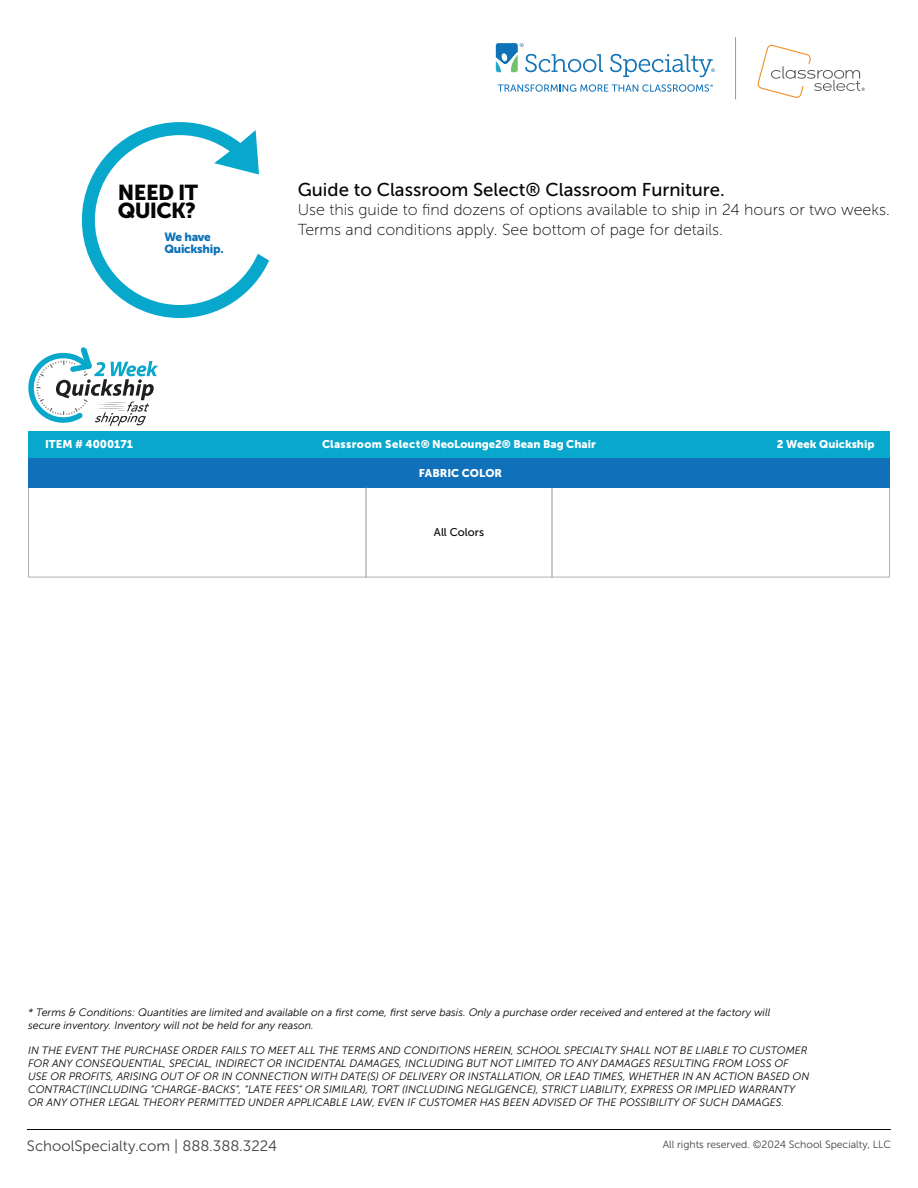
<style>
.page{position:relative;width:918px;height:1188px;background:#fff}
.page>*{position:absolute;margin:0;border:0;box-sizing:border-box;transform-origin:0 0}
.t1{font:21.45px/17.9px "Museo Sans 900";letter-spacing:-.03em;color:#050504}
.t2{font:18.6px "Museo Sans 500";color:#050504}
.t3{font:15.9px/19px "Museo Sans 100";color:#050504}
.t4{font:15px "Museo Sans 300";color:#414042}
.t5{font:11.85px/11.9px "Museo Sans 900";letter-spacing:-.025em;color:#0d71b7}
.t6{font:11.25px "Museo Sans 900";color:#fff}
.t7{font:11.25px "Museo Sans 500";color:#050504}
.t8{font:italic 10.65px/12.8px "Museo Sans 300";color:#050504}
.t9{font:10.5px "Museo Sans 300";color:#414042}
</style>
<div class="page">
<hr style="left:27px;top:1129px;width:864px;height:1px;background:#050504">
<hr style="left:735px;top:37px;width:1px;height:62px;background:#949699">
<svg style="left:610px;top:54px;width:105px;height:23px"></svg>
<svg style="left:496px;top:43px;width:107px;height:29px"></svg>
<svg style="left:498px;top:84px;width:215px;height:8px"></svg>
<svg style="left:757px;top:44px;width:108px;height:54px"></svg>
<svg style="left:28px;top:487px;width:862px;height:90px"></svg>
<div style="left:28px;top:431px;width:862px;height:27px;background:#07a8cc"></div>
<div style="left:28px;top:458px;width:862px;height:29px;background:#1070b9"></div>
<svg style="left:28px;top:347px;width:130px;height:79px"></svg>
<svg style="left:82px;top:122px;width:187px;height:196px"></svg>
<hr style="left:366px;top:487px;width:1px;height:90px;background:#949699">
<hr style="left:552px;top:487px;width:1px;height:90px;background:#949699">
<h1 class="t1" style="left:118px;top:183px;width:82px">NEED IT<br>QUICK?</h1>
<p class="t5" style="left:164px;top:231px;width:61px">We have<br>Quickship.</p>
<h2 class="t2" style="left:298px;top:180px;width:429px">Guide to Classroom Select® Classroom Furniture.</h2>
<h3 class="t3" style="left:298px;top:201px;width:594px">Use this guide to find dozens of options available to ship in 24 hours or two weeks.<br>Terms and conditions apply. See bottom of page for details.</h3>
<p class="t6" style="left:45px;top:438px;width:89px">ITEM # 4000171</p>
<p class="t6" style="left:322px;top:438px;width:275px">Classroom Select® NeoLounge2® Bean Bag Chair</p>
<p class="t6" style="left:777px;top:438px;width:99px">2 Week Quickship</p>
<p class="t6" style="left:419px;top:466px;width:85px">FABRIC COLOR</p>
<p class="t7" style="left:434px;top:526px;width:52px">All Colors</p>
<p class="t8" style="left:28px;top:1006px;width:744px">* Terms &amp; Conditions: Quantities are limited and available on a first come, first serve basis. Only a purchase order received and entered at the factory will secure inventory. Inventory will not be held for any reason.</p>
<p class="t8" style="left:28px;top:1044px;width:783px">IN THE EVENT THE PURCHASE ORDER FAILS TO MEET ALL THE TERMS AND CONDITIONS HEREIN, SCHOOL SPECIALTY SHALL NOT BE LIABLE TO CUSTOMER FOR ANY CONSEQUENTIAL, SPECIAL, INDIRECT OR INCIDENTAL DAMAGES, INCLUDING BUT NOT LIMITED TO ANY DAMAGES RESULTING FROM LOSS OF USE OR PROFITS, ARISING OUT OF OR IN CONNECTION WITH DATE(S) OF DELIVERY OR INSTALLATION, OR LEAD TIMES, WHETHER IN AN ACTION BASED ON CONTRACT(INCLUDING “CHARGE-BACKS”, “LATE FEES” OR SIMILAR), TORT (INCLUDING NEGLIGENCE), STRICT LIABILITY, EXPRESS OR IMPLIED WARRANTY OR ANY OTHER LEGAL THEORY PERMITTED UNDER APPLICABLE LAW, EVEN IF CUSTOMER HAS BEEN ADVISED OF THE POSSIBILITY OF SUCH DAMAGES.</p>
<h3 class="t4" style="left:27px;top:1138px;width:251px">SchoolSpecialty.com | 888.388.3224</h3>
<p class="t9" style="left:663px;top:1138px;width:230px">All rights reserved. ©2024 School Specialty, LLC</p>
</div>
